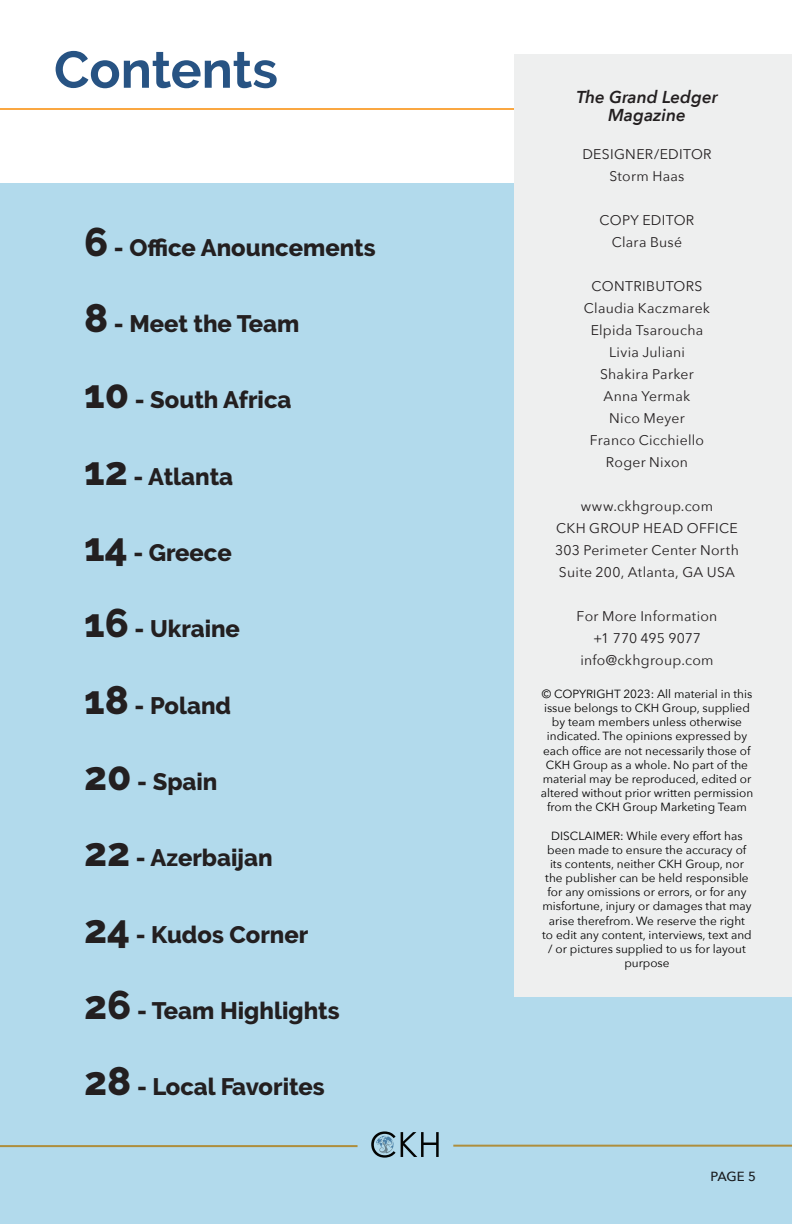
<style>
.page{position:relative;width:792px;height:1224px;background:#fff}
.page>*{position:absolute;margin:0;border:0;box-sizing:border-box;transform-origin:0 0}
.t1{font:700 51.6px "Raleway";color:#275383}
.t2{font:800 23.8px "Raleway";color:#231f20}
.t3{font:italic 600 17.2px "Avenir Next";color:#231f20}
.t4{font:14px "Avenir Next";letter-spacing:.02em;color:#231f20}
.t5{font:14px "Avenir Next";color:#231f20}
.t6{font:500 13.2px "Avenir Next";color:#231f20}
.t7{font:11.8px/14.2px "Avenir Next";color:#000;text-align:center}
.s1{font-size:39.8px}
</style>
<div class="page">
<div style="left:0;top:183px;width:792px;height:1041px;background:#b2daec"></div>
<hr style="left:0;top:108px;width:777px;height:2px;background:#faa741">
<div style="left:514px;top:54px;width:278px;height:942px;background:#eeefef"></div>
<p class="t1" style="left:54px;top:40px;width:225px">Contents</p>
<p class="t2" style="left:84px;top:234px;width:293px"><span class="s1">6</span> - Office Anouncements</p>
<p class="t2" style="left:84px;top:310px;width:217px"><span class="s1">8</span> - Meet the Team</p>
<p class="t2" style="left:84px;top:387px;width:209px"><span class="s1">10</span> - South Africa</p>
<p class="t2" style="left:84px;top:463px;width:150px"><span class="s1">12</span> - Atlanta</p>
<p class="t2" style="left:84px;top:539px;width:149px"><span class="s1">14</span> - Greece</p>
<p class="t2" style="left:84px;top:616px;width:157px"><span class="s1">16</span> - Ukraine</p>
<p class="t2" style="left:84px;top:692px;width:148px"><span class="s1">18</span> - Poland</p>
<p class="t2" style="left:84px;top:768px;width:135px"><span class="s1">20</span> - Spain</p>
<p class="t2" style="left:84px;top:845px;width:190px"><span class="s1">22</span> - Azerbaijan</p>
<p class="t2" style="left:84px;top:921px;width:226px"><span class="s1">24</span> - Kudos Corner</p>
<p class="t2" style="left:84px;top:997px;width:257px"><span class="s1">26</span> - Team Highlights</p>
<p class="t2" style="left:84px;top:1073px;width:242px"><span class="s1">28</span> - Local Favorites</p>
<p class="t3" style="left:576px;top:82px;width:143px">The Grand Ledger</p>
<p class="t3" style="left:608px;top:100px;width:79px">Magazine</p>
<p class="t4" style="left:582px;top:142px;width:131px">DESIGNER/EDITOR</p>
<p class="t4" style="left:609px;top:164px;width:77px">Storm Haas</p>
<p class="t4" style="left:600px;top:208px;width:96px">COPY EDITOR</p>
<p class="t4" style="left:612px;top:230px;width:72px">Clara Busé</p>
<p class="t4" style="left:592px;top:274px;width:112px">CONTRIBUTORS</p>
<p class="t4" style="left:584px;top:296px;width:128px">Claudia Kaczmarek</p>
<p class="t4" style="left:591px;top:318px;width:114px">Elpida Tsaroucha</p>
<p class="t4" style="left:609px;top:340px;width:77px">Livia Juliani</p>
<p class="t4" style="left:600px;top:362px;width:95px">Shakira Parker</p>
<p class="t4" style="left:604px;top:384px;width:88px">Anna Yermak</p>
<p class="t4" style="left:609px;top:406px;width:77px">Nico Meyer</p>
<p class="t4" style="left:590px;top:428px;width:116px">Franco Cicchiello</p>
<p class="t4" style="left:606px;top:450px;width:84px">Roger Nixon</p>
<p class="t4" style="left:581px;top:494px;width:134px">www.ckhgroup.com</p>
<p class="t4" style="left:556px;top:516px;width:183px">CKH GROUP HEAD OFFICE</p>
<p class="t4" style="left:555px;top:538px;width:185px">303 Perimeter Center North</p>
<p class="t4" style="left:559px;top:560px;width:178px">Suite 200, Atlanta, GA USA</p>
<p class="t4" style="left:577px;top:604px;width:142px">For More Information</p>
<p class="t5" style="left:593px;top:626px;width:109px">+1 770 495 9077</p>
<p class="t4" style="left:580px;top:648px;width:135px">info@ckhgroup.com</p>
<p class="t7" style="left:541px;top:686px;width:214px">© COPYRIGHT 2023: All material in this issue belongs to CKH Group, supplied by team members unless otherwise indicated. The opinions expressed by each office are not necessarily those of CKH Group as a whole. No part of the material may be reproduced, edited or altered without prior written permission from the CKH Group Marketing Team</p>
<p class="t7" style="left:542px;top:828px;width:211px">DISCLAIMER: While every effort has been made to ensure the accuracy of its contents, neither CKH Group, nor the publisher can be held responsible for any omissions or errors, or for any misfortune, injury or damages that may arise therefrom. We reserve the right to edit any content, interviews, text and / or pictures supplied to us for layout purpose</p>
<p class="t6" style="left:710px;top:1165px;width:47px">PAGE 5</p>
</div>
